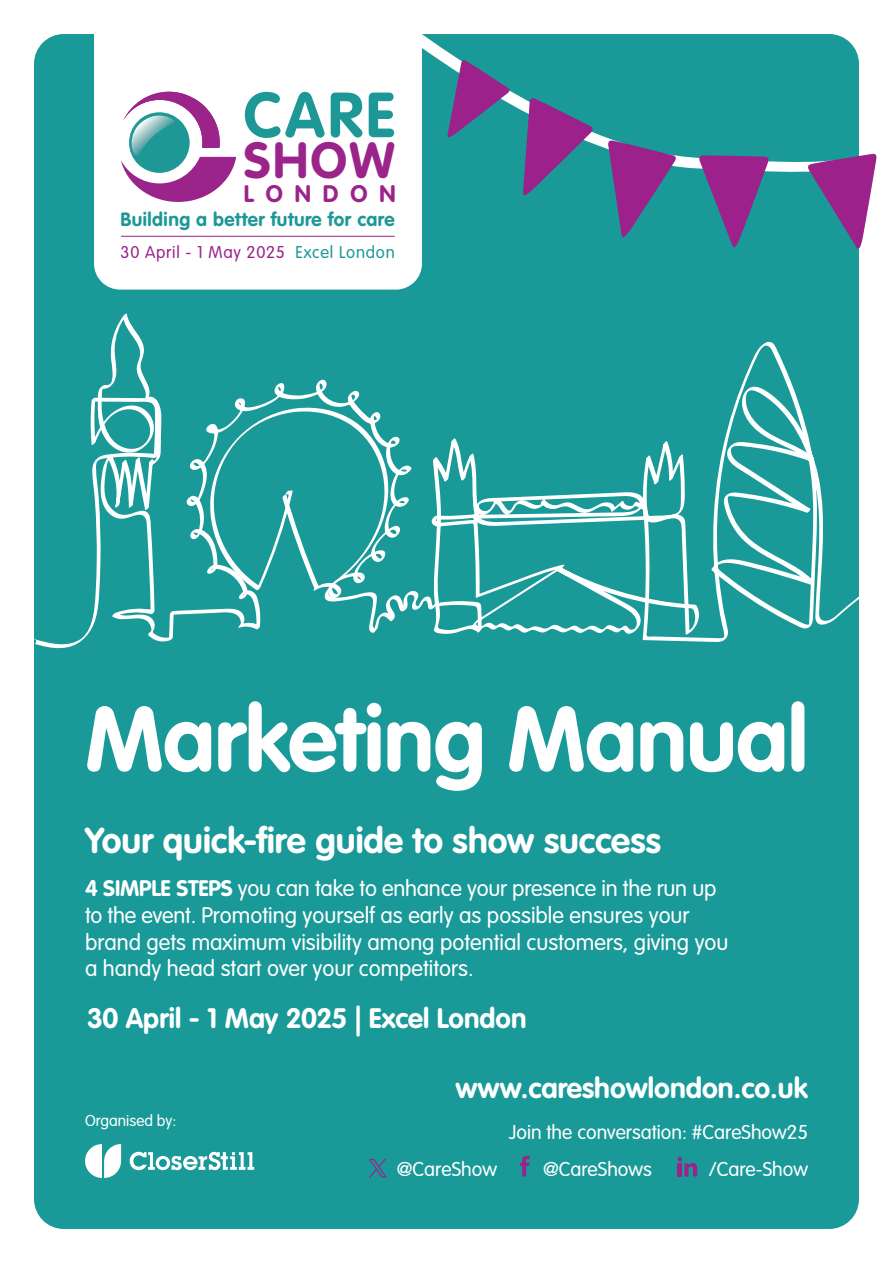
<style>
.page{position:relative;width:893px;height:1263px;background:#fff}
.page>*{position:absolute;margin:0;border:0;box-sizing:border-box;transform-origin:0 0}
.t1{font:700 90.75px "VAG Rounded Std";letter-spacing:-.005em;color:#fff}
.t2{font:700 62.7px "VAG Rounded Std";color:#1e9897}
.t3{font:700 49.95px "VAG Rounded Std";color:#9a2489}
.t4{font:700 35.55px "VAG Rounded Std";color:#fff}
.t5{font:700 28.35px "VAG Rounded Std";color:#fff}
.t6{font:700 27.75px "VAG Rounded Std";color:#fff}
.t7{font:700 23.7px "VAG Rounded Std";letter-spacing:.505em;color:#9a2489}
.t8{font:300 22.2px/26.7px "VAG Rounded Std";color:#fff}
.t9{font:300 19.65px "VAG Rounded Std";color:#fff}
.t10{font:700 19.05px "VAG Rounded Std";letter-spacing:.025em;color:#1e9897}
.t11{font:300 16.8px "VAG Rounded Std";letter-spacing:.045em;color:#9a2489}
.t12{font:300 15.6px "VAG Rounded Std";color:#fff}
.s1{color:#1e9897}
.s2{font-weight:700}
</style>
<div class="page">
<div style="left:34px;top:34px;width:825px;height:1195px;background:#1a9999;border-radius:30px"></div>
<svg style="left:422px;top:34px;width:437px;height:138px"></svg>
<svg style="left:807px;top:153px;width:70px;height:96px"></svg>
<svg style="left:698px;top:155px;width:72px;height:93px"></svg>
<svg style="left:607px;top:140px;width:70px;height:97px"></svg>
<svg style="left:523px;top:98px;width:72px;height:98px"></svg>
<svg style="left:447px;top:60px;width:64px;height:79px"></svg>
<div style="left:94px;top:34px;width:328px;height:256px;background:#fff"></div>
<svg style="left:121px;top:92px;width:115px;height:110px"></svg>
<hr style="left:121px;top:236px;width:274px;height:1px;background:#9a2489">
<svg style="left:37px;top:313px;width:166px;height:336px"></svg>
<svg style="left:184px;top:379px;width:176px;height:219px"></svg>
<svg style="left:203px;top:406px;width:228px;height:227px"></svg>
<svg style="left:431px;top:341px;width:428px;height:301px"></svg>
<svg style="left:34px;top:639px;width:3px;height:6px"></svg>
<svg style="left:85px;top:1144px;width:36px;height:34px"></svg>
<svg style="left:130px;top:1152px;width:124px;height:18px"></svg>
<svg style="left:677px;top:1157px;width:20px;height:19px"></svg>
<svg style="left:520px;top:1156px;width:10px;height:20px"></svg>
<svg style="left:369px;top:1159px;width:18px;height:18px"></svg>
<h2 class="t2" style="left:244px;top:78px;width:153px">CARE</h2>
<h3 class="t3" style="left:244px;top:131px;width:153px">SHOW</h3>
<p class="t7" style="left:244px;top:179px;width:153px">LONDON</p>
<p class="t10" style="left:120px;top:208px;width:276px">Building a better future for care</p>
<p class="t11" style="left:121px;top:243px;width:276px">30 April - 1 May 2025 <span class="s1">Excel London</span></p>
<h1 class="t1" style="left:85px;top:686px;width:724px">Marketing Manual</h1>
<h3 class="t4" style="left:85px;top:819px;width:577px">Your quick-fire guide to show success</h3>
<p class="t8" style="left:85px;top:876px;width:645px"><span class="s2">4 SIMPLE STEPS</span> you can take to enhance your presence in the run up to the event. Promoting yourself as early as possible ensures your brand gets maximum visibility among potential customers, giving you a handy head start over your competitors.</p>
<p class="t6" style="left:87px;top:1001px;width:441px">30 April - 1 May 2025 | Excel London</p>
<p class="t12" style="left:85px;top:1112px;width:93px">Organised by:</p>
<p class="t5" style="left:455px;top:1071px;width:354px">www.careshowlondon.co.uk</p>
<p class="t9" style="left:509px;top:1121px;width:300px">Join the conversation: #CareShow25</p>
<p class="t9" style="left:397px;top:1158px;width:102px">@CareShow</p>
<p class="t9" style="left:543px;top:1158px;width:110px">@CareShows</p>
<p class="t9" style="left:709px;top:1158px;width:101px">/Care-Show</p>
</div>
